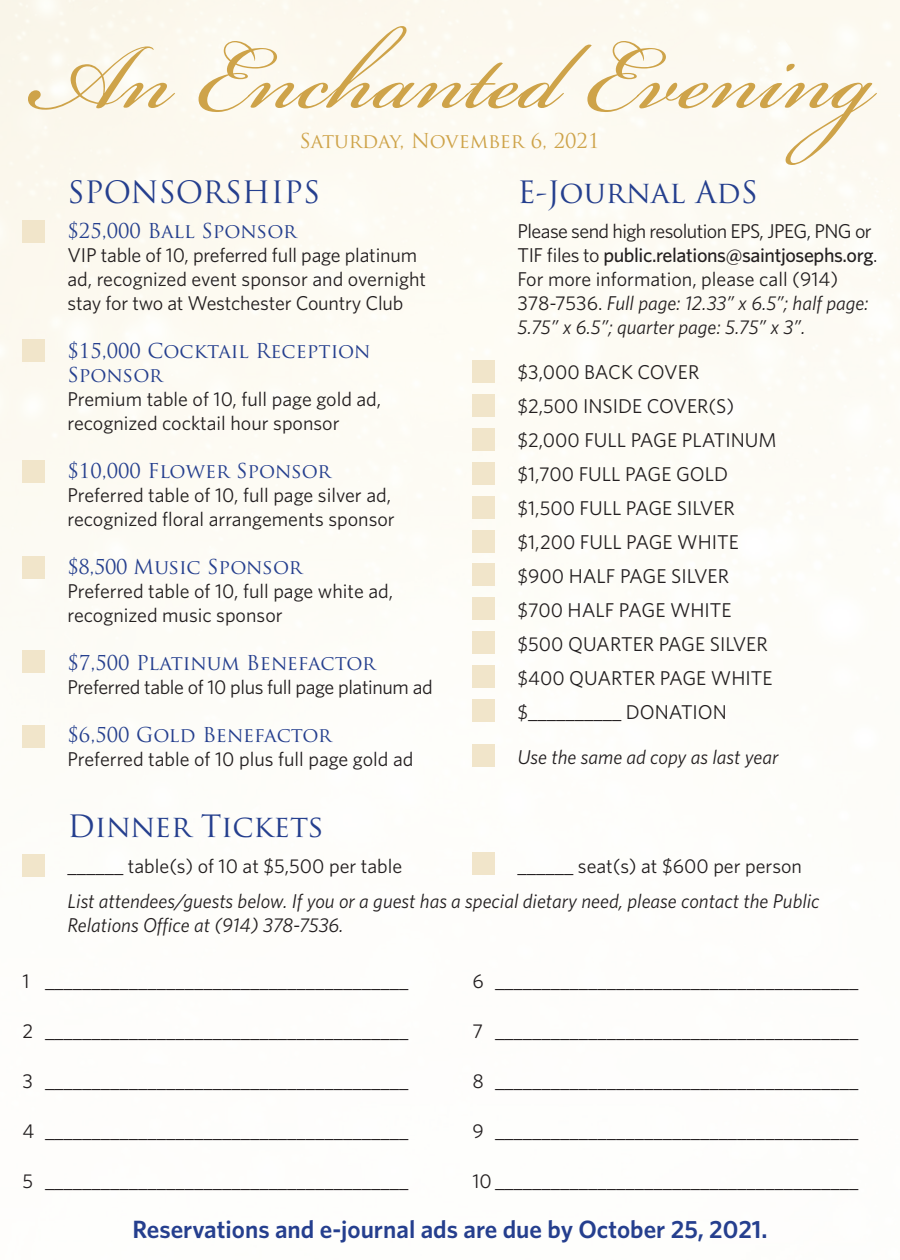
<style>
.page{position:relative;width:900px;height:1260px;background:#fff}
.page>*{position:absolute;margin:0;border:0;box-sizing:border-box;transform-origin:0 0}
.t1{font:142.5px "Bickham Script MM 400";color:#cea349}
.t2{font:30px "Trajan Pro";color:#253f8e}
.t3{font:600 25px "Whitney";color:#253f8e}
.t4{font:20px/24px "Whitney";color:#231f20}
.t5{font:20px/24px "Whitney";letter-spacing:-.03em;color:#231f20}
.t6{font:italic 20px/24px "Whitney";color:#231f20}
.t7{font:20px/24px "Whitney";letter-spacing:-.02em;color:#231f20}
.t8{font:20px "Trajan Pro";color:#cea349}
.s1{font-family:"Trajan Pro";color:#253f8e}
.s2{font-weight:500}
.s3{font-style:italic}
</style>
<div class="page">
<div style="left:22px;top:221px;width:23px;height:22px;background:#f1e5ca"></div>
<div style="left:472px;top:428px;width:23px;height:23px;background:#f1e5ca"></div>
<div style="left:22px;top:339px;width:23px;height:23px;background:#f1e5ca"></div>
<div style="left:472px;top:462px;width:23px;height:23px;background:#f1e5ca"></div>
<div style="left:22px;top:556px;width:23px;height:22px;background:#f1e5ca"></div>
<div style="left:472px;top:496px;width:23px;height:22px;background:#f1e5ca"></div>
<div style="left:22px;top:726px;width:23px;height:22px;background:#f1e5ca"></div>
<div style="left:472px;top:530px;width:23px;height:22px;background:#f1e5ca"></div>
<div style="left:472px;top:564px;width:23px;height:22px;background:#f1e5ca"></div>
<div style="left:472px;top:598px;width:23px;height:22px;background:#f1e5ca"></div>
<div style="left:472px;top:631px;width:23px;height:23px;background:#f1e5ca"></div>
<div style="left:472px;top:699px;width:23px;height:23px;background:#f1e5ca"></div>
<div style="left:472px;top:745px;width:23px;height:22px;background:#f1e5ca"></div>
<div style="left:472px;top:665px;width:23px;height:23px;background:#f1e5ca"></div>
<div style="left:22px;top:460px;width:23px;height:23px;background:#f1e5ca"></div>
<div style="left:22px;top:650px;width:23px;height:23px;background:#f1e5ca"></div>
<div style="left:22px;top:854px;width:23px;height:22px;background:#f1e5ca"></div>
<div style="left:472px;top:852px;width:23px;height:22px;background:#f1e5ca"></div>
<div style="left:472px;top:360px;width:23px;height:23px;background:#f1e5ca"></div>
<div style="left:472px;top:394px;width:23px;height:23px;background:#f1e5ca"></div>
<p class="t1" style="left:25px;top:0;width:852px">An Enchanted Evening</p>
<p class="t8" style="left:299px;top:128px;width:302px">Saturday, November 6, 2021</p>
<p class="t2" style="left:68px;top:173px;width:254px">SPONSORSHIPS</p>
<p class="t4" style="left:68px;top:218px;width:360px"><span class="s1">$25,000 Ball Sponsor<br></span>VIP table of 10, preferred full page platinum ad, recognized event sponsor and overnight stay for two at Westchester Country Club</p>
<p class="t4" style="left:68px;top:338px;width:315px"><span class="s1">$15,000 Cocktail Reception<br>Sponsor<br></span>Premium table of 10, full page gold ad, recognized cocktail hour sponsor</p>
<p class="t4" style="left:68px;top:458px;width:329px"><span class="s1">$10,000 Flower Sponsor<br></span>Preferred table of 10, full page silver ad, recognized floral arrangements sponsor</p>
<p class="t4" style="left:68px;top:554px;width:327px"><span class="s1">$8,500 Music Sponsor<br></span>Preferred table of 10, full page white ad, recognized music sponsor</p>
<p class="t7" style="left:68px;top:650px;width:367px"><span class="s1">$7,500 Platinum Benefactor<br></span>Preferred table of 10 plus full page platinum ad</p>
<p class="t4" style="left:68px;top:722px;width:347px"><span class="s1">$6,500 Gold Benefactor<br></span>Preferred table of 10 plus full page gold ad</p>
<p class="t2" style="left:518px;top:173px;width:242px">E-Journal AdS</p>
<p class="t5" style="left:518px;top:218px;width:361px">Please send high resolution EPS, JPEG, PNG or TIF files to <span class="s2">public.relations@saintjosephs.org</span>.<br>For more information, please call (914)<br>378-7536. <span class="s3">Full page: 12.33” x 6.5”; half page:<br>5.75” x 6.5”; quarter page: 5.75” x 3”.</span></p>
<p class="t4" style="left:518px;top:360px;width:183px">$3,000 BACK COVER</p>
<p class="t4" style="left:518px;top:394px;width:218px">$2,500 INSIDE COVER(S)</p>
<p class="t4" style="left:518px;top:428px;width:261px">$2,000 FULL PAGE PLATINUM</p>
<p class="t4" style="left:518px;top:462px;width:212px">$1,700 FULL PAGE GOLD</p>
<p class="t4" style="left:518px;top:496px;width:219px">$1,500 FULL PAGE SILVER</p>
<p class="t4" style="left:518px;top:530px;width:223px">$1,200 FULL PAGE WHITE</p>
<p class="t4" style="left:518px;top:564px;width:213px">$900 HALF PAGE SILVER</p>
<p class="t4" style="left:518px;top:598px;width:216px">$700 HALF PAGE WHITE</p>
<p class="t4" style="left:518px;top:632px;width:252px">$500 QUARTER PAGE SILVER</p>
<p class="t4" style="left:518px;top:666px;width:257px">$400 QUARTER PAGE WHITE</p>
<p class="t4" style="left:518px;top:700px;width:211px">$__________ DONATION</p>
<p class="t6" style="left:518px;top:745px;width:262px">Use the same ad copy as last year</p>
<p class="t2" style="left:68px;top:807px;width:258px">Dinner Tickets</p>
<p class="t4" style="left:68px;top:853px;width:336px">______ table(s) of 10 at $5,500 per table</p>
<p class="t4" style="left:518px;top:853px;width:286px">______ seat(s) at $600 per person</p>
<p class="t6" style="left:68px;top:889px;width:754px">List attendees/guests below. If you or a guest has a special dietary need, please contact the Public<br>Relations Office at (914) 378-7536.</p>
<p class="t4" style="left:22px;top:968px;width:387px">1 _______________________________________</p>
<p class="t4" style="left:22px;top:1018px;width:387px">2 _______________________________________</p>
<p class="t4" style="left:22px;top:1068px;width:387px">3 _______________________________________</p>
<p class="t4" style="left:22px;top:1118px;width:387px">4 _______________________________________</p>
<p class="t4" style="left:22px;top:1168px;width:387px">5 _______________________________________</p>
<p class="t4" style="left:472px;top:968px;width:387px">6 _______________________________________</p>
<p class="t4" style="left:472px;top:1018px;width:387px">7 _______________________________________</p>
<p class="t4" style="left:472px;top:1068px;width:387px">8 _______________________________________</p>
<p class="t4" style="left:472px;top:1118px;width:387px">9 _______________________________________</p>
<p class="t4" style="left:472px;top:1168px;width:387px">10_______________________________________</p>
<p class="t3" style="left:132px;top:1212px;width:637px">Reservations and e-journal ads are due by October 25, 2021.</p>
</div>
